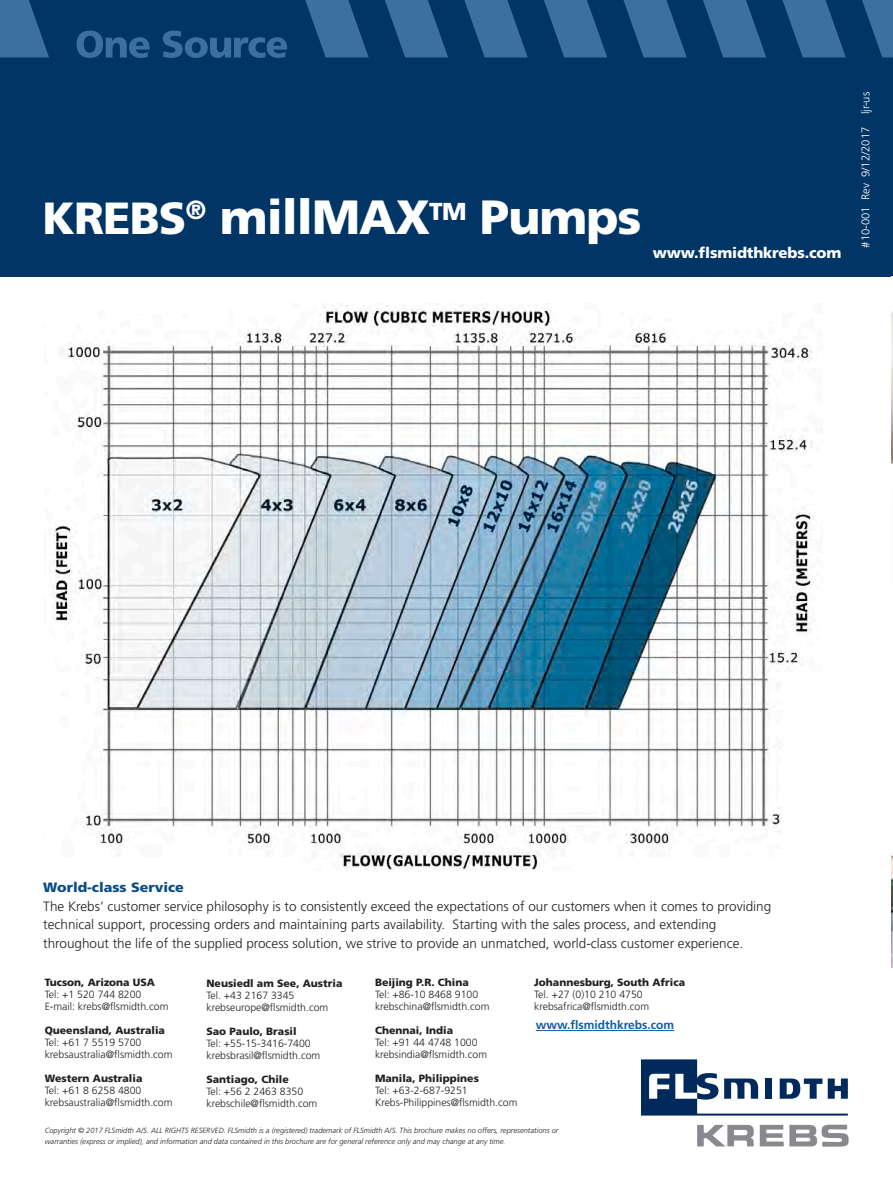
<style>
.page{position:relative;width:893px;height:1191px;background:#fff}
.page>*{position:absolute;margin:0;border:0;box-sizing:border-box;transform-origin:0 0}
.t1{font:900 48px "Frutiger";letter-spacing:-.02em;color:#fff}
.t2{font:900 15px "Frutiger";letter-spacing:-.01em;color:#fff}
.t3{font:300 13.5px/18.8px "Frutiger";color:#231f20}
.t4{font:900 13.5px "Frutiger";color:#084c85;scale:1.05 1}
.t5{font:700 12px "Frutiger";color:#175d9e}
.t6{font:300 11.25px "Frutiger";color:#fff}
.t7{font:300 10.5px/12px "Frutiger";color:#231f20}
.t8{font:900 10.5px "Frutiger";color:#231f20}
.t9{font:italic 300 7.5px/10.5px "Frutiger";color:#231f20}
.s1{font-size:45px}
</style>
<div class="page">
<div style="left:0;top:0;width:893px;height:276px;background:#003566"></div>
<svg style="left:77px;top:31px;width:73px;height:26px"></svg>
<svg style="left:163px;top:31px;width:124px;height:26px"></svg>
<svg style="left:544px;top:0;width:63px;height:57px"></svg>
<svg style="left:385px;top:0;width:63px;height:57px"></svg>
<svg style="left:703px;top:0;width:63px;height:57px"></svg>
<svg style="left:305px;top:0;width:64px;height:57px"></svg>
<svg style="left:0;top:0;width:49px;height:57px"></svg>
<svg style="left:623px;top:0;width:64px;height:57px"></svg>
<svg style="left:464px;top:0;width:64px;height:57px"></svg>
<svg style="left:782px;top:0;width:64px;height:57px"></svg>
<svg style="left:862px;top:0;width:31px;height:57px"></svg>
<hr style="left:536px;top:1030px;width:138px;height:1px;background:#175d9e">
<img style="left:891px;top:311px;width:2px;height:656px">
<img style="left:52px;top:303px;width:762px;height:567px">
<svg style="left:697px;top:1124px;width:57px;height:22px"></svg>
<svg style="left:641px;top:1059px;width:207px;height:56px"></svg>
<svg style="left:760px;top:1124px;width:89px;height:22px"></svg>
<h1 class="t1" style="left:43px;top:188px;width:600px"><span class="s1">KREBS</span><sup>®</sup> millMAX<sup>TM</sup> Pumps</h1>
<h2 class="t2" style="left:653px;top:244px;width:190px">www.flsmidthkrebs.com</h2>
<p class="t6" style="left:859px;top:248px;width:157px;rotate:-90deg">#10-001 Rev 9/12/2017 ljr-us</p>
<p class="t4" style="left:43px;top:879px;width:135px">World-class Service</p>
<p class="t3" style="left:43px;top:896px;width:729px">The Krebs’ customer service philosophy is to consistently exceed the expectations of our customers when it comes to providing technical support, processing orders and maintaining parts availability. Starting with the sales process, and extending throughout the life of the supplied process solution, we strive to provide an unmatched, world-class customer experience.</p>
<p class="t8" style="left:45px;top:976px;width:112px">Tucson, Arizona USA</p>
<p class="t7" style="left:45px;top:989px;width:125px">Tel: +1 520 744 8200<br>E-mail: krebs@flsmidth.com</p>
<p class="t8" style="left:45px;top:1024px;width:122px">Queensland, Australia</p>
<p class="t7" style="left:45px;top:1037px;width:129px">Tel: +61 7 5519 5700 krebsaustralia@flsmidth.com</p>
<p class="t8" style="left:45px;top:1072px;width:99px">Western Australia</p>
<p class="t7" style="left:45px;top:1085px;width:129px">Tel: +61 8 6258 4800 krebsaustralia@flsmidth.com</p>
<p class="t8" style="left:206px;top:976px;width:137px">Neusiedl am See, Austria</p>
<p class="t7" style="left:206px;top:989px;width:123px">Tel. +43 2167 3345 krebseurope@flsmidth.com</p>
<p class="t8" style="left:206px;top:1024px;width:92px">Sao Paulo, Brasil</p>
<p class="t7" style="left:206px;top:1037px;width:115px">Tel: +55-15-3416-7400 krebsbrasil@flsmidth.com</p>
<p class="t8" style="left:206px;top:1072px;width:84px">Santiago, Chile</p>
<p class="t7" style="left:206px;top:1085px;width:112px">Tel: +56 2 2463 8350 krebschile@flsmidth.com</p>
<p class="t8" style="left:375px;top:976px;width:95px">Beijing P.R. China</p>
<p class="t7" style="left:375px;top:989px;width:116px">Tel: +86-10 8468 9100 krebschina@flsmidth.com</p>
<p class="t8" style="left:375px;top:1024px;width:80px">Chennai, India</p>
<p class="t7" style="left:375px;top:1037px;width:114px">Tel: +91 44 4748 1000 krebsindia@flsmidth.com</p>
<p class="t8" style="left:375px;top:1072px;width:105px">Manila, Philippines</p>
<p class="t7" style="left:375px;top:1085px;width:144px">Tel: +63-2-687-9251<br>Krebs-Philippines@flsmidth.com</p>
<p class="t8" style="left:534px;top:976px;width:152px">Johannesburg, South Africa</p>
<p class="t7" style="left:534px;top:988px;width:116px">Tel. +27 (0)10 210 4750 krebsafrica@flsmidth.com</p>
<p class="t5" style="left:536px;top:1018px;width:140px">www.flsmidthkrebs.com</p>
<p class="t9" style="left:45px;top:1125px;width:515px">Copyright © 2017 FLSmidth A/S. ALL RIGHTS RESERVED. FLSmidth is a (registered) trademark of FLSmidth A/S. This brochure makes no offers, representations or warranties (express or implied), and information and data contained in this brochure are for general reference only and may change at any time.</p>
</div>
